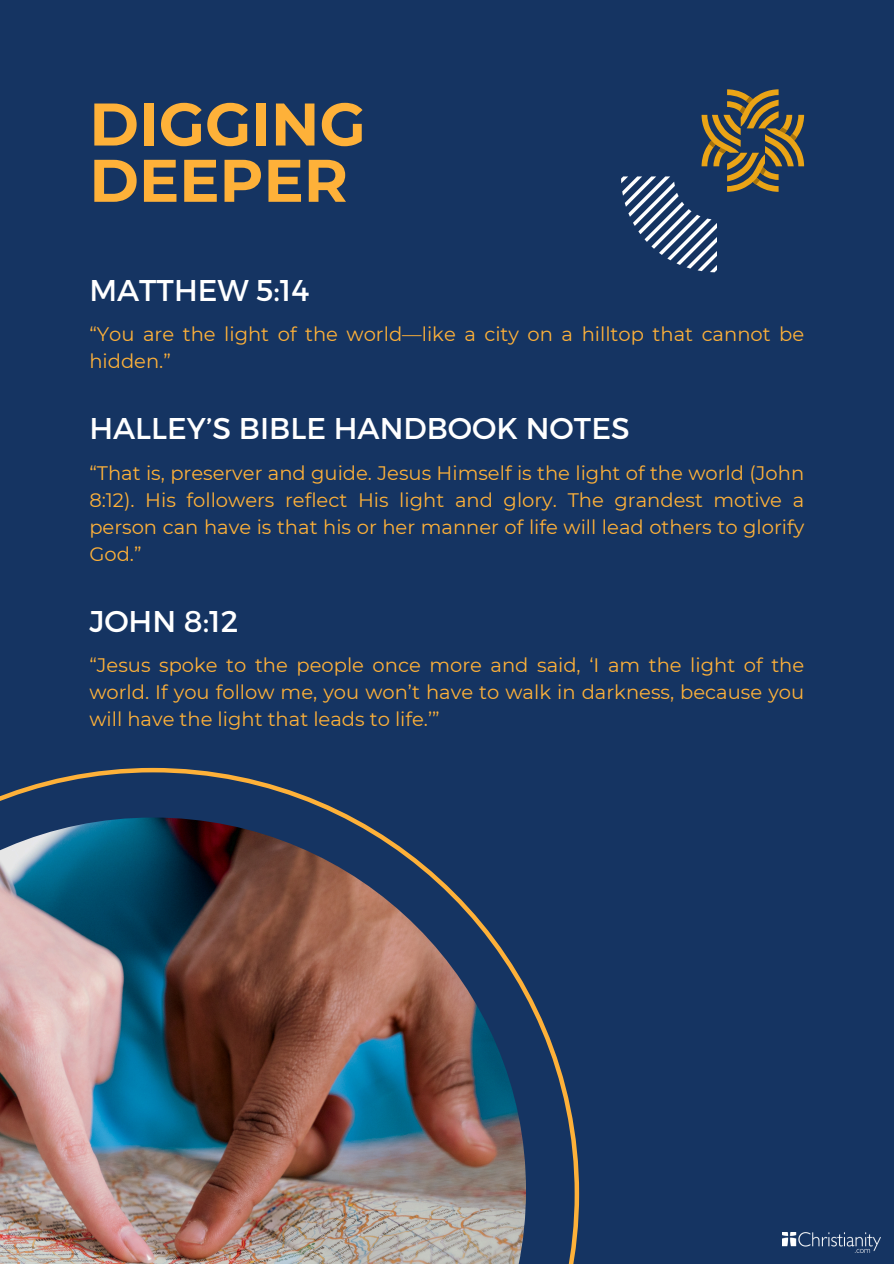
<style>
.page{position:relative;width:894px;height:1264px;background:#fff}
.page>*{position:absolute;margin:0;border:0;box-sizing:border-box;transform-origin:0 0}
.t1{font:700 60px/56.2px "Montserrat";color:#feb139}
.t2{font:30px "Montserrat";color:#fff}
.t3{font:19.5px/27px "Montserrat";color:#feb139;text-align:justify}
</style>
<div class="page">
<div style="left:0;top:0;width:893px;height:1263px;background:#153462"></div>
<svg style="left:0;top:768px;width:579px;height:495px"></svg>
<img style="left:0;top:817px;width:526px;height:446px">
<svg style="left:621px;top:89px;width:183px;height:183px"></svg>
<svg style="left:718px;top:148px;width:8px;height:6px"></svg>
<img style="left:782px;top:1232px;width:97px;height:20px">
<h2 class="t1" style="left:89px;top:96px;width:278px">DIGGING<br>DEEPER</h2>
<p class="t2" style="left:89px;top:271px;width:222px">MATTHEW 5:14</p>
<p class="t3" style="left:89px;top:320px;width:716px">“You are the light of the world—like a city on a hilltop that cannot be hidden.”</p>
<p class="t2" style="left:89px;top:408px;width:541px">HALLEY’S BIBLE HANDBOOK NOTES</p>
<h2 class="t3" style="left:89px;top:460px;width:716px">“That is, preserver and guide. Jesus Himself is the light of the world (John 8:12). His followers reflect His light and glory. The grandest motive a person can have is that his or her manner of life will lead others to glorify God.”</h2>
<p class="t2" style="left:89px;top:602px;width:150px">JOHN 8:12</p>
<h2 class="t3" style="left:89px;top:651px;width:716px">“Jesus spoke to the people once more and said, ‘I am the light of the world. If you follow me, you won’t have to walk in darkness, because you will have the light that leads to life.’”</h2>
</div>
